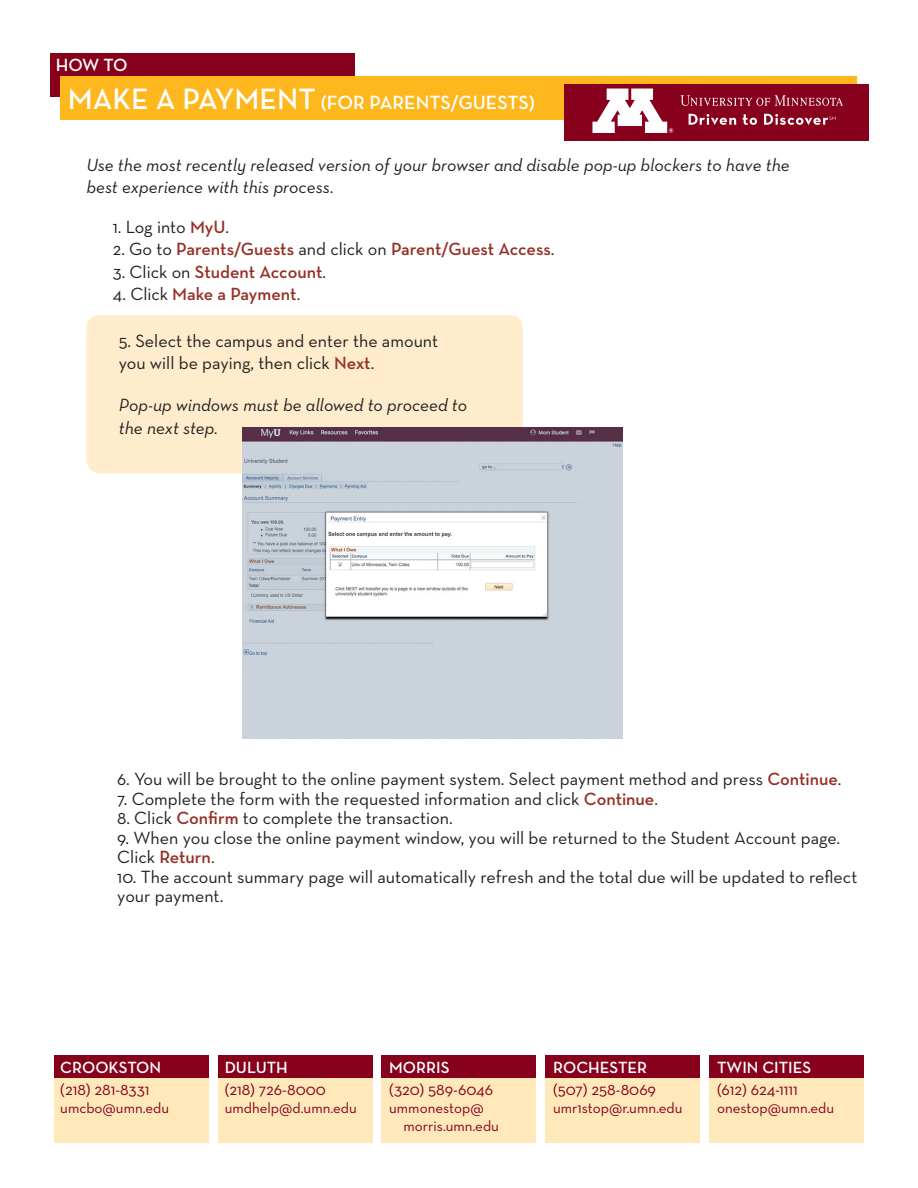
<style>
.page{position:relative;width:918px;height:1188px;background:#fff}
.page>*{position:absolute;margin:0;border:0;box-sizing:border-box;transform-origin:0 0}
.t1{font:600 19.5px "Neutraface Text";color:#fff}
.t2{font:18px/19.5px "Neutraface Text";color:#231f20}
.t3{font:italic 18px/22.5px "Neutraface Text";color:#231f20}
.t4{font:600 18px "Neutraface Text";letter-spacing:-.005em;color:#972f26}
.t5{font:600 18px "Neutraface Text";color:#fff}
.t6{font:16.5px "Neutraface Text";color:#87001c}
.t7{font:600 16.5px "Neutraface Text";color:#fff}
.t8{font:15px "Neutraface Text";color:#87001c}
.s1{font-size:30px}
.s2{font-weight:600;color:#972f26}
.s3{font-weight:400;color:#231f20}
</style>
<div class="page">
<div style="left:86px;top:315px;width:437px;height:158px;background:#feeccc;border-radius:14px"></div>
<div style="left:50px;top:53px;width:304px;height:44px;background:#87001c"></div>
<div style="left:60px;top:77px;width:797px;height:43px;background:#ffb71e"></div>
<div style="left:218px;top:1077px;width:155px;height:66px;background:#ffe9bb"></div>
<div style="left:218px;top:1055px;width:155px;height:22px;background:#87001c"></div>
<div style="left:545px;top:1077px;width:155px;height:66px;background:#ffe9bb"></div>
<div style="left:545px;top:1055px;width:155px;height:22px;background:#87001c"></div>
<div style="left:382px;top:1077px;width:154px;height:66px;background:#ffe9bb"></div>
<div style="left:382px;top:1055px;width:154px;height:22px;background:#87001c"></div>
<div style="left:709px;top:1077px;width:155px;height:66px;background:#ffe9bb"></div>
<div style="left:709px;top:1055px;width:155px;height:22px;background:#87001c"></div>
<div style="left:54px;top:1077px;width:155px;height:66px;background:#ffe9bb"></div>
<div style="left:54px;top:1055px;width:155px;height:22px;background:#87001c"></div>
<div style="left:564px;top:84px;width:305px;height:56px;background:#87001c"></div>
<svg style="left:592px;top:89px;width:81px;height:44px"></svg>
<svg style="left:680px;top:95px;width:163px;height:11px"></svg>
<svg style="left:689px;top:114px;width:47px;height:11px"></svg>
<svg style="left:743px;top:114px;width:14px;height:11px"></svg>
<svg style="left:764px;top:114px;width:72px;height:11px"></svg>
<img style="left:243px;top:428px;width:380px;height:310px">
<p class="t5" style="left:56px;top:54px;width:73px">HOW TO</p>
<p class="t1" style="left:68px;top:90px;width:469px"><span class="s1">MAKE A PAYMENT</span> (FOR PARENTS/GUESTS)</p>
<p class="t3" style="left:86px;top:153px;width:705px">Use the most recently released version of your browser and disable pop-up blockers to have the best experience with this process.</p>
<p class="t2" style="left:113px;top:216px;width:118px">1. Log into <span class="s2">MyU</span>.</p>
<p class="t4" style="left:113px;top:238px;width:443px"><span class="s3">2. Go to</span> Parents/Guests <span class="s3">and click on</span> Parent/Guest Access<span class="s3">.</span></p>
<p class="t4" style="left:113px;top:260px;width:215px"><span class="s3">3. Click on</span> Student Account<span class="s3">.</span></p>
<p class="t4" style="left:113px;top:283px;width:189px"><span class="s3">4. Click</span> Make a Payment<span class="s3">.</span></p>
<p class="t2" style="left:119px;top:329px;width:321px;line-height:22.5px">5. Select the campus and enter the amount you will be paying, then click <span class="s2">Next</span>.</p>
<p class="t3" style="left:119px;top:394px;width:350px">Pop-up windows must be allowed to proceed to the next step.</p>
<p class="t2" style="left:117px;top:769px;width:726px">6. You will be brought to the online payment system. Select payment method and press <span class="s2">Continue</span>.</p>
<p class="t2" style="left:117px;top:788px;width:542px">7. Complete the form with the requested information and click <span class="s2">Continue</span>.</p>
<p class="t2" style="left:117px;top:808px;width:337px">8. Click <span class="s2">Confirm</span> to complete the transaction.</p>
<p class="t2" style="left:117px;top:827px;width:724px">9. When you close the online payment window, you will be returned to the Student Account page.<br>Click <span class="s2">Return</span>.</p>
<p class="t2" style="left:117px;top:866px;width:742px">10. The account summary page will automatically refresh and the total due will be updated to reflect your payment.</p>
<p class="t7" style="left:60px;top:1057px;width:102px">CROOKSTON</p>
<p class="t7" style="left:225px;top:1057px;width:65px">DULUTH</p>
<p class="t7" style="left:389px;top:1057px;width:62px">MORRIS</p>
<p class="t7" style="left:553px;top:1057px;width:96px">ROCHESTER</p>
<p class="t7" style="left:717px;top:1057px;width:96px">TWIN CITIES</p>
<p class="t6" style="left:60px;top:1079px;width:91px">(218) 281-8331</p>
<p class="t8" style="left:60px;top:1098px;width:110px">umcbo@umn.edu</p>
<p class="t6" style="left:225px;top:1079px;width:103px">(218) 726-8000</p>
<p class="t8" style="left:225px;top:1098px;width:134px">umdhelp@d.umn.edu</p>
<p class="t6" style="left:389px;top:1079px;width:105px">(320) 589-6046</p>
<p class="t8" style="left:389px;top:1098px;width:96px">ummonestop@</p>
<p class="t8" style="left:403px;top:1116px;width:97px">morris.umn.edu</p>
<p class="t6" style="left:553px;top:1079px;width:104px">(507) 258-8069</p>
<p class="t8" style="left:553px;top:1098px;width:131px">umr1stop@r.umn.edu</p>
<p class="t6" style="left:717px;top:1079px;width:82px">(612) 624-1111</p>
<p class="t8" style="left:717px;top:1098px;width:119px">onestop@umn.edu</p>
</div>
